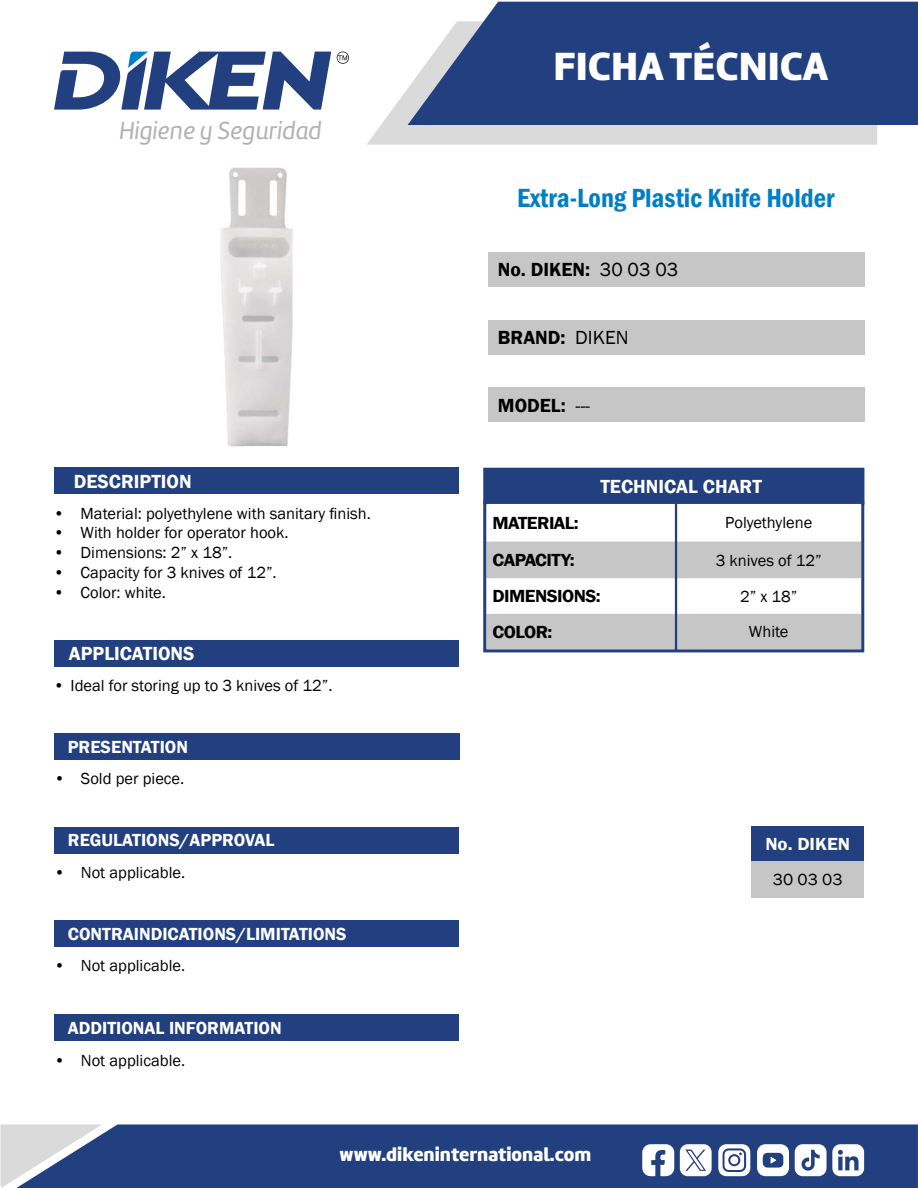
<style>
.page{position:relative;width:918px;height:1188px;background:#fff}
.page>*{position:absolute;margin:0;border:0;box-sizing:border-box;transform-origin:0 0}
.t1{font:40.8px "Amelia Basic Black";color:#fff}
.t2{font:600 condensed 27px "Franklin Gothic";color:#007fc8}
.t3{font:25.5px "Amelia Basic Italic";color:#b3b2b2}
.t4{font:600 19.5px "Franklin Gothic";color:#fff}
.t5{font:600 19.5px "Franklin Gothic";color:#000}
.t6{font:19.5px "Amelia Basic Black";color:#fff}
.t7{font:600 18px "Franklin Gothic";color:#fff}
.t8{font:600 18px "Franklin Gothic";letter-spacing:-.03em;color:#000;scale:1.05 1}
.t9{font:600 18px "Franklin Gothic";color:#fff;scale:1.05 1}
.t10{font:16.5px "Franklin Gothic";color:#000}
.t11{font:16.5px "Franklin Gothic";color:#000;scale:1.05 1}
.s1{font-weight:400}
</style>
<div class="page">
<div style="left:102px;top:1124px;width:816px;height:64px;background:#223f80"></div>
<svg style="left:0;top:1124px;width:102px;height:64px;background:#9ea8bf"></svg>
<svg style="left:367px;top:88px;width:510px;height:57px;background:#ddddde"></svg>
<svg style="left:408px;top:2px;width:510px;height:123px;background:#36508b"></svg>
<svg style="left:54px;top:51px;width:277px;height:59px"></svg>
<svg style="left:337px;top:52px;width:12px;height:12px"></svg>
<svg style="left:680px;top:1144px;width:32px;height:32px"></svg>
<svg style="left:642px;top:1144px;width:32px;height:32px"></svg>
<svg style="left:718px;top:1144px;width:32px;height:32px"></svg>
<div style="left:730px;top:1156px;width:8px;height:8px;background:#fff;border-radius:50%"></div>
<svg style="left:757px;top:1144px;width:32px;height:32px"></svg>
<svg style="left:795px;top:1144px;width:69px;height:32px"></svg>
<div style="left:488px;top:252px;width:376px;height:34px;background:#c6c6c6"></div>
<div style="left:488px;top:320px;width:376px;height:34px;background:#c6c6c6"></div>
<div style="left:488px;top:388px;width:376px;height:34px;background:#c6c6c6"></div>
<div style="left:485px;top:469px;width:378px;height:34px;background:#223f80"></div>
<div style="left:483px;top:468px;width:381px;height:37px;border:3px solid #223f80"></div>
<svg style="left:487px;top:505px;width:373px;height:143px"></svg>
<div style="left:483px;top:501px;width:381px;height:151px;border:3px solid #223f80"></div>
<hr style="left:675px;top:501px;width:2px;height:150px;background:#223f80">
<div style="left:752px;top:827px;width:112px;height:34px;background:#223f80"></div>
<div style="left:752px;top:861px;width:112px;height:36px;background:#c6c6c6"></div>
<img style="left:220px;top:167px;width:73px;height:280px">
<div style="left:54px;top:734px;width:405px;height:26px;background:#223f80"></div>
<div style="left:54px;top:920px;width:405px;height:27px;background:#223f80"></div>
<div style="left:54px;top:1015px;width:405px;height:26px;background:#223f80"></div>
<div style="left:54px;top:827px;width:405px;height:26px;background:#223f80"></div>
<div style="left:54px;top:468px;width:405px;height:26px;background:#223f80"></div>
<div style="left:54px;top:640px;width:405px;height:27px;background:#223f80"></div>
<h3 class="t3" style="left:119px;top:116px;width:204px">Higiene y Seguridad</h3>
<p class="t4" style="left:74px;top:469px;width:119px">DESCRIPTION</p>
<p class="t10" style="left:54px;top:503px;width:319px">• Material: polyethylene with sanitary finish.</p>
<p class="t10" style="left:54px;top:523px;width:237px">• With holder for operator hook.</p>
<p class="t10" style="left:54px;top:542px;width:180px">• Dimensions: 2” x 18”.</p>
<p class="t10" style="left:54px;top:562px;width:225px">• Capacity for 3 knives of 12”.</p>
<p class="t10" style="left:54px;top:582px;width:114px">• Color: white.</p>
<p class="t4" style="left:69px;top:642px;width:127px">APPLICATIONS</p>
<p class="t10" style="left:54px;top:675px;width:280px">• Ideal for storing up to 3 knives of 12”.</p>
<p class="t7" style="left:68px;top:736px;width:122px">PRESENTATION</p>
<p class="t10" style="left:54px;top:769px;width:132px">• Sold per piece.</p>
<p class="t7" style="left:68px;top:829px;width:208px">REGULATIONS/APPROVAL</p>
<p class="t10" style="left:54px;top:862px;width:133px">• Not applicable.</p>
<p class="t7" style="left:68px;top:923px;width:280px">CONTRAINDICATIONS/LIMITATIONS</p>
<p class="t10" style="left:54px;top:955px;width:133px">• Not applicable.</p>
<p class="t7" style="left:68px;top:1017px;width:215px">ADDITIONAL INFORMATION</p>
<p class="t10" style="left:54px;top:1050px;width:133px">• Not applicable.</p>
<h1 class="t1" style="left:553px;top:41px;width:276px">FICHA TÉCNICA</h1>
<h2 class="t2" style="left:517px;top:180px;width:319px">Extra-Long Plastic Knife Holder</h2>
<p class="t5" style="left:498px;top:257px;width:182px">No. DIKEN: <span class="s1">30 03 03</span></p>
<p class="t5" style="left:498px;top:326px;width:132px">BRAND: <span class="s1">DIKEN</span></p>
<p class="t5" style="left:498px;top:393px;width:94px">MODEL: <span class="s1">---</span></p>
<p class="t4" style="left:600px;top:475px;width:163px">TECHNICAL CHART</p>
<p class="t8" style="left:493px;top:512px;width:84px">MATERIAL:</p>
<p class="t10" style="left:725px;top:513px;width:89px">Polyethylene</p>
<p class="t8" style="left:493px;top:549px;width:80px">CAPACITY:</p>
<p class="t10" style="left:716px;top:550px;width:107px">3 knives of 12”</p>
<p class="t8" style="left:493px;top:585px;width:104px">DIMENSIONS:</p>
<p class="t10" style="left:740px;top:586px;width:59px">2” x 18”</p>
<p class="t8" style="left:493px;top:621px;width:59px">COLOR:</p>
<p class="t10" style="left:749px;top:622px;width:41px">White</p>
<p class="t9" style="left:765px;top:833px;width:82px">No. DIKEN</p>
<p class="t11" style="left:773px;top:869px;width:68px">30 03 03</p>
<p class="t6" style="left:340px;top:1143px;width:253px">www.dikeninternational.com</p>
</div>
